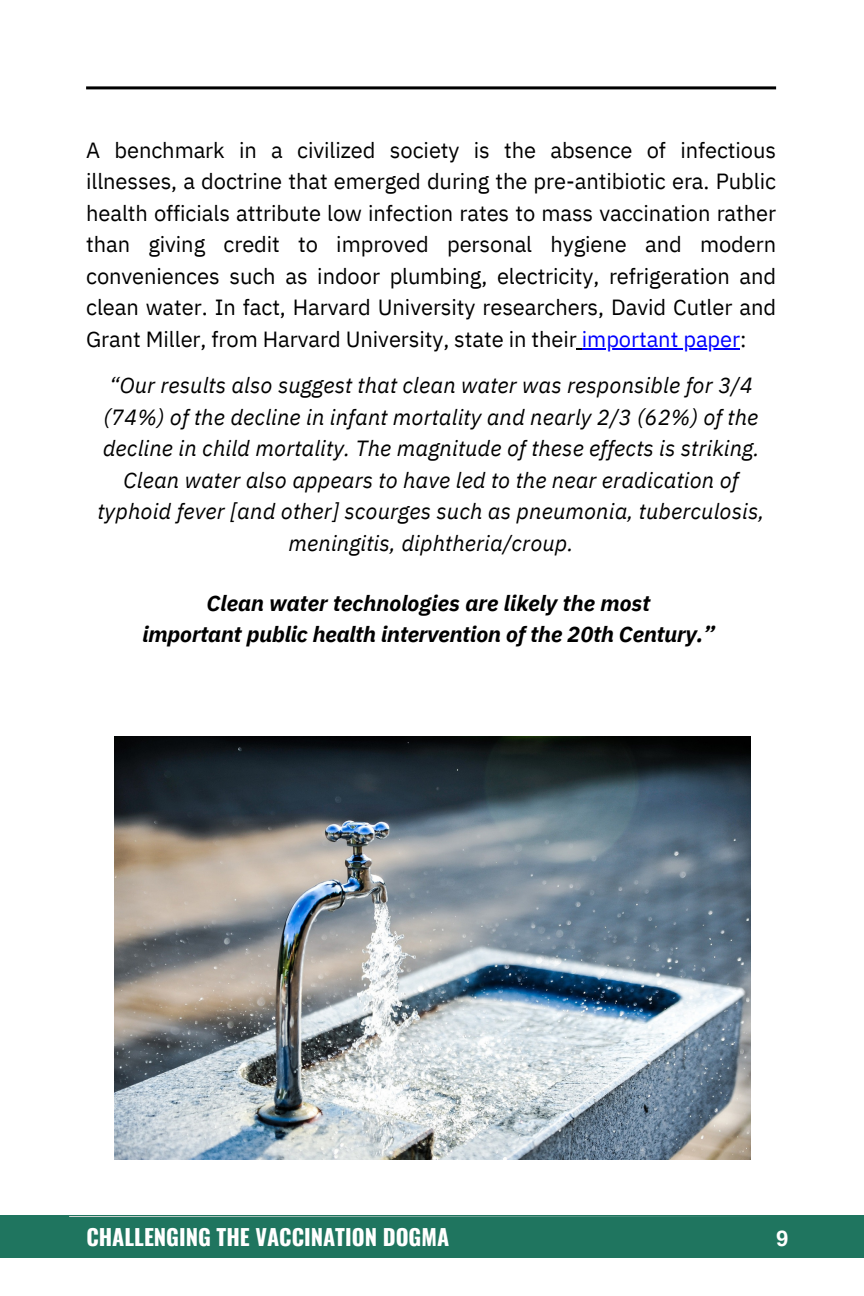
<style>
.page{position:relative;width:864px;height:1296px;background:#fff}
.page>*{position:absolute;margin:0;border:0;box-sizing:border-box;transform-origin:0 0}
.t1{font:22px/31.6px "IBM Plex Sans";letter-spacing:-.005em;color:#000;text-align:justify}
.t2{font:italic 22px/31.6px "IBM Plex Sans";letter-spacing:.005em;color:#000;text-align:center}
.t3{font:italic 700 22px "IBM Plex Sans";letter-spacing:-.005em;color:#000}
.t4{font:700 22px "Oswald";color:#fff}
.t5{font:700 22px "Arimo";color:#fff}
.s1{color:#00f}
</style>
<div class="page">
<div style="left:0;top:1216px;width:864px;height:42px;background:#1f755f"></div>
<svg style="left:69px;top:1216px;width:672px;height:1px"></svg>
<hr style="left:86px;top:86px;width:690px;height:3px;background:#000">
<img style="left:114px;top:737px;width:636px;height:423px">
<hr style="left:582px;top:348px;width:96px;height:2px;background:#00f">
<hr style="left:678px;top:348px;width:62px;height:2px;background:#00f">
<p class="t1" style="left:86px;top:134px;width:692px">A benchmark in a civilized society is the absence of infectious illnesses, a doctrine that emerged during the pre-antibiotic era. Public health officials attribute low infection rates to mass vaccination rather than giving credit to improved personal hygiene and modern conveniences such as indoor plumbing, electricity, refrigeration and clean water. In fact, Harvard University researchers, David Cutler and Grant Miller, from Harvard University, state in their <span class="s1">important paper</span>:</p>
<p class="t2" style="left:98px;top:369px;width:669px">“Our results also suggest that clean water was responsible for 3/4 (74%) of the decline in infant mortality and nearly 2/3 (62%) of the decline in child mortality. The magnitude of these effects is striking.<br>Clean water also appears to have led to the near eradication of typhoid fever [and other] scourges such as pneumonia, tuberculosis, meningitis, diphtheria/croup.</p>
<p class="t3" style="left:206px;top:588px;width:446px">Clean water technologies are likely the most</p>
<p class="t3" style="left:142px;top:620px;width:574px">important public health intervention of the 20th Century.”</p>
<p class="t4" style="left:86px;top:1219px;width:364px">CHALLENGING THE VACCINATION DOGMA</p>
<p class="t5" style="left:776px;top:1226px;width:14px">9</p>
</div>
